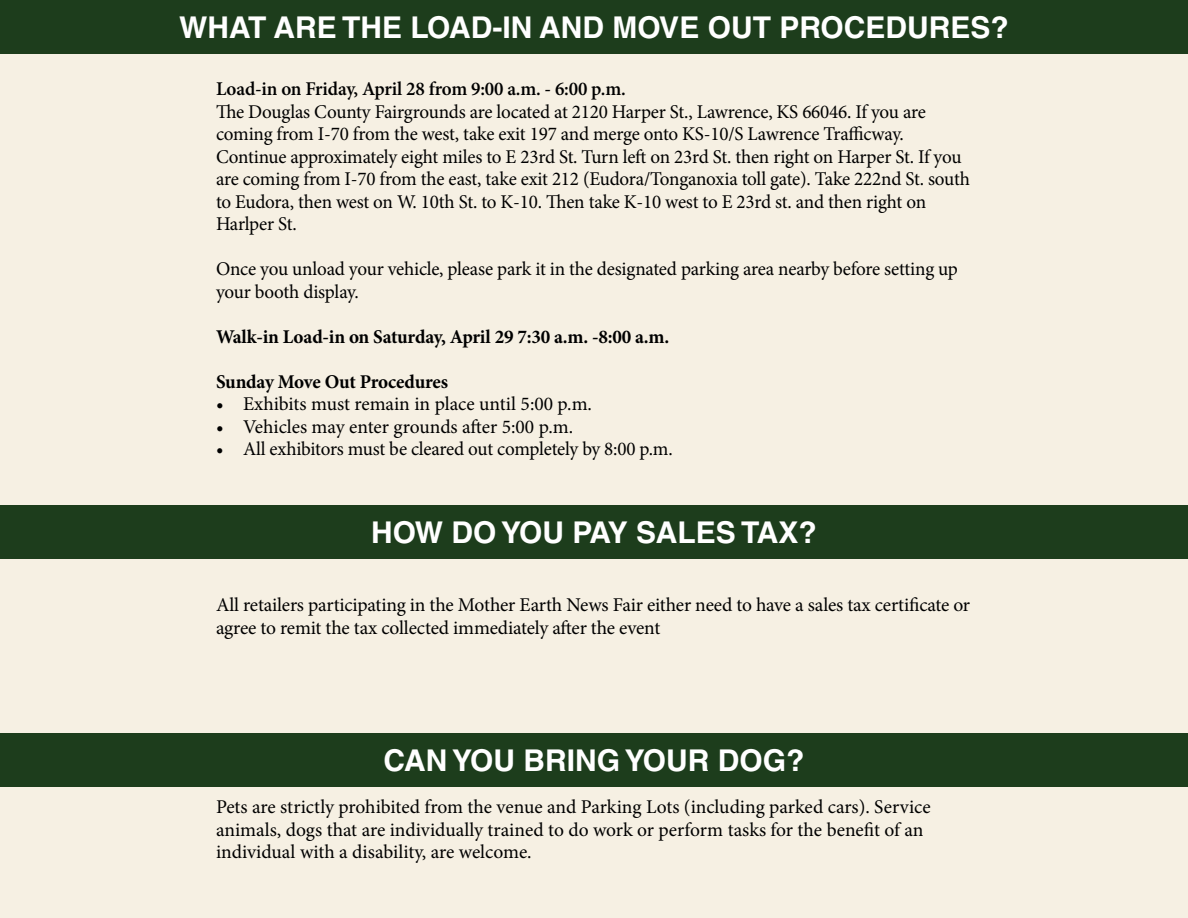
<style>
.page{position:relative;width:1188px;height:918px;background:#f6f0e3}
.page>*{position:absolute;margin:0;border:0;box-sizing:border-box;transform-origin:0 0}
.t1{font:700 30px "Helvetica LT Std";color:#fff}
.t2{font:19.5px/22.5px "Minion Pro";letter-spacing:-.01em;color:#000}
.t3{font:700 19.5px "Minion Pro";letter-spacing:-.01em;color:#000}
.t4{font:600 19.5px "Minion Pro";letter-spacing:-.01em;color:#000}
</style>
<div class="page">
<div style="left:0;top:0;width:1188px;height:54px;background:#1d3d1c"></div>
<div style="left:0;top:505px;width:1188px;height:54px;background:#1d3d1c"></div>
<div style="left:0;top:733px;width:1188px;height:54px;background:#1d3d1c"></div>
<h1 class="t1" style="left:179px;top:9px;width:831px">WHAT ARE THE LOAD-IN AND MOVE OUT PROCEDURES?</h1>
<p class="t4" style="left:216px;top:75px;width:411px">Load-in on Friday, April 28 from 9:00 a.m. - 6:00 p.m.</p>
<p class="t2" style="left:216px;top:100px;width:756px">The Douglas County Fairgrounds are located at 2120 Harper St., Lawrence, KS 66046. If you are coming from I-70 from the west, take exit 197 and merge onto KS-10/S Lawrence Trafficway.<br>Continue approximately eight miles to E 23rd St. Turn left on 23rd St. then right on Harper St. If you are coming from I-70 from the east, take exit 212 (Eudora/Tonganoxia toll gate). Take 222nd St. south to Eudora, then west on W. 10th St. to K-10. Then take K-10 west to E 23rd st. and then right on Harlper St.</p>
<p class="t2" style="left:216px;top:258px;width:743px">Once you unload your vehicle, please park it in the designated parking area nearby before setting up your booth display.</p>
<p class="t3" style="left:216px;top:323px;width:455px">Walk-in Load-in on Saturday, April 29 7:30 a.m. -8:00 a.m.</p>
<p class="t3" style="left:216px;top:368px;width:234px">Sunday Move Out Procedures</p>
<p class="t2" style="left:216px;top:393px;width:378px">• Exhibits must remain in place until 5:00 p.m.</p>
<p class="t2" style="left:216px;top:415px;width:359px">• Vehicles may enter grounds after 5:00 p.m.</p>
<p class="t2" style="left:216px;top:438px;width:458px">• All exhibitors must be cleared out completely by 8:00 p.m.</p>
<h1 class="t1" style="left:371px;top:514px;width:447px">HOW DO YOU PAY SALES TAX?</h1>
<p class="t2" style="left:216px;top:594px;width:756px">All retailers participating in the Mother Earth News Fair either need to have a sales tax certificate or agree to remit the tax collected immediately after the event</p>
<h1 class="t1" style="left:384px;top:742px;width:422px">CAN YOU BRING YOUR DOG?</h1>
<p class="t2" style="left:216px;top:796px;width:716px">Pets are strictly prohibited from the venue and Parking Lots (including parked cars). Service animals, dogs that are individually trained to do work or perform tasks for the benefit of an individual with a disability, are welcome.</p>
</div>
